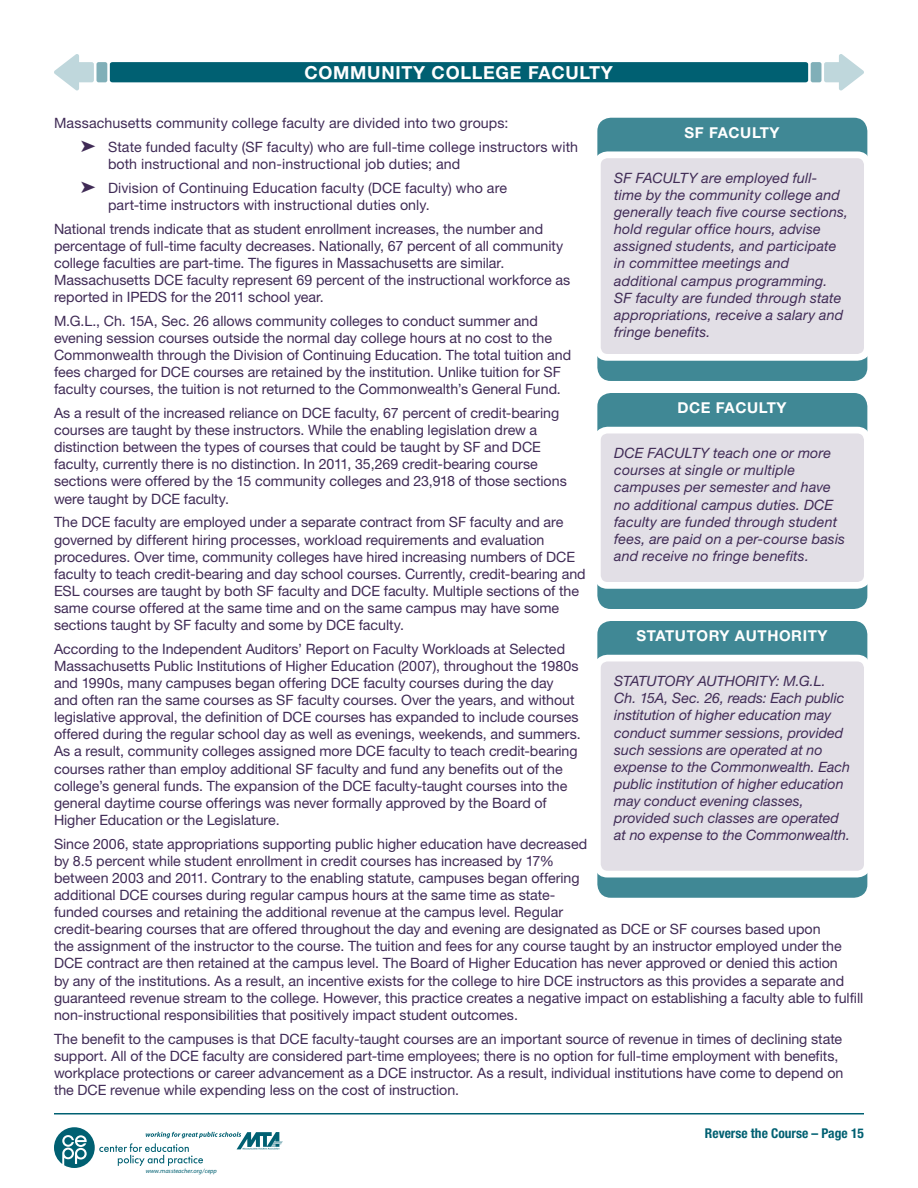
<style>
.page{position:relative;width:918px;height:1188px;background:#fff}
.page>*{position:absolute;margin:0;border:0;box-sizing:border-box;transform-origin:0 0}
.t1{font:700 18px "Helvetica Neue";letter-spacing:.04em;color:#fff}
.t2{font:700 15px "Helvetica Neue";letter-spacing:.04em;color:#fff}
.t3{font:14.25px/17.1px "Helvetica Neue";letter-spacing:-.005em;color:#402b56}
.t4{font:italic 14.25px/17.1px "Helvetica Neue";letter-spacing:.005em;color:#402b56}
.t5{font:700 condensed 13.5px "Helvetica Neue";color:#006072}
.t6{font:italic 6.3px "Myriad";color:#006072}
</style>
<div class="page">
<svg style="left:54px;top:1127px;width:229px;height:41px"></svg>
<hr style="left:54px;top:1113px;width:810px;height:1px;background:#006072">
<div style="left:110px;top:62px;width:698px;height:20px;background:#006072"></div>
<svg style="left:54px;top:54px;width:40px;height:36px"></svg>
<div style="left:97px;top:62px;width:10px;height:20px;background:#80afb8;border-radius:2px"></div>
<svg style="left:824px;top:54px;width:40px;height:36px"></svg>
<div style="left:811px;top:62px;width:10px;height:20px;background:#80afb8;border-radius:2px"></div>
<div style="left:597px;top:118px;width:270px;height:263px;background:#408895;border-radius:14px"></div>
<div style="left:594px;top:151px;width:277px;height:210px;background:#fff;border-radius:14px"></div>
<div style="left:601px;top:158px;width:263px;height:196px;background:#e2dfe6;border-radius:7px"></div>
<div style="left:597px;top:621px;width:270px;height:277px;background:#408895;border-radius:14px"></div>
<div style="left:594px;top:655px;width:277px;height:223px;background:#fff;border-radius:14px"></div>
<div style="left:601px;top:662px;width:263px;height:209px;background:#e2dfe6;border-radius:7px"></div>
<div style="left:597px;top:393px;width:270px;height:216px;background:#408895;border-radius:14px"></div>
<div style="left:594px;top:427px;width:277px;height:162px;background:#fff;border-radius:14px"></div>
<div style="left:601px;top:434px;width:263px;height:148px;background:#e2dfe6;border-radius:7px"></div>
<p class="t1" style="left:304px;top:62px;width:310px">COMMUNITY COLLEGE FACULTY</p>
<p class="t3" style="left:81px;top:111px;width:499px;line-height:23.9px;text-indent:-27px">Massachusetts community college faculty are divided into two groups:<br>➤ State funded faculty (SF faculty) who are full-time college instructors with</p>
<p class="t3" style="left:81px;top:152px;width:428px;line-height:23.9px;text-indent:27px">both instructional and non-instructional job duties; and<br>➤ Division of Continuing Education faculty (DCE faculty) who are</p>
<p class="t3" style="left:54px;top:193px;width:491px;line-height:23.9px;text-indent:54px">part-time instructors with instructional duties only.<br>National trends indicate that as student enrollment increases, the number and</p>
<p class="t3" style="left:54px;top:237px;width:518px">percentage of full-time faculty decreases. Nationally, 67 percent of all community college faculties are part-time. The figures in Massachusetts are similar.<br>Massachusetts DCE faculty represent 69 percent of the instructional workforce as reported in IPEDS for the 2011 school year.</p>
<p class="t3" style="left:54px;top:312px;width:519px">M.G.L., Ch. 15A, Sec. 26 allows community colleges to conduct summer and evening session courses outside the normal day college hours at no cost to the Commonwealth through the Division of Continuing Education. The total tuition and fees charged for DCE courses are retained by the institution. Unlike tuition for SF faculty courses, the tuition is not returned to the Commonwealth’s General Fund.</p>
<p class="t3" style="left:54px;top:404px;width:514px">As a result of the increased reliance on DCE faculty, 67 percent of credit-bearing courses are taught by these instructors. While the enabling legislation drew a distinction between the types of courses that could be taught by SF and DCE faculty, currently there is no distinction. In 2011, 35,269 credit-bearing course sections were offered by the 15 community colleges and 23,918 of those sections were taught by DCE faculty.</p>
<p class="t3" style="left:54px;top:514px;width:533px">The DCE faculty are employed under a separate contract from SF faculty and are governed by different hiring processes, workload requirements and evaluation procedures. Over time, community colleges have hired increasing numbers of DCE faculty to teach credit-bearing and day school courses. Currently, credit-bearing and ESL courses are taught by both SF faculty and DCE faculty. Multiple sections of the same course offered at the same time and on the same campus may have some sections taught by SF faculty and some by DCE faculty.</p>
<p class="t3" style="left:54px;top:640px;width:528px">According to the Independent Auditors’ Report on Faculty Workloads at Selected Massachusetts Public Institutions of Higher Education (2007), throughout the 1980s and 1990s, many campuses began offering DCE faculty courses during the day and often ran the same courses as SF faculty courses. Over the years, and without legislative approval, the definition of DCE courses has expanded to include courses offered during the regular school day as well as evenings, weekends, and summers.<br>As a result, community colleges assigned more DCE faculty to teach credit-bearing courses rather than employ additional SF faculty and fund any benefits out of the college’s general funds. The expansion of the DCE faculty-taught courses into the general daytime course offerings was never formally approved by the Board of Higher Education or the Legislature.</p>
<p class="t3" style="left:54px;top:835px;width:811px">Since 2006, state appropriations supporting public higher education have decreased<br>by 8.5 percent while student enrollment in credit courses has increased by 17%<br>between 2003 and 2011. Contrary to the enabling statute, campuses began offering<br>additional DCE courses during regular campus hours at the same time as state-<br>funded courses and retaining the additional revenue at the campus level. Regular<br>credit-bearing courses that are offered throughout the day and evening are designated as DCE or SF courses based upon<br>the assignment of the instructor to the course. The tuition and fees for any course taught by an instructor employed under the DCE contract are then retained at the campus level. The Board of Higher Education has never approved or denied this action<br>by any of the institutions. As a result, an incentive exists for the college to hire DCE instructors as this provides a separate and guaranteed revenue stream to the college. However, this practice creates a negative impact on establishing a faculty able to fulfill non-instructional responsibilities that positively impact student outcomes.</p>
<p class="t3" style="left:54px;top:1030px;width:791px">The benefit to the campuses is that DCE faculty-taught courses are an important source of revenue in times of declining state support. All of the DCE faculty are considered part-time employees; there is no option for full-time employment with benefits, workplace protections or career advancement as a DCE instructor. As a result, individual institutions have come to depend on the DCE revenue while expending less on the cost of instruction.</p>
<p class="t2" style="left:684px;top:123px;width:67px">SF FACULTY</p>
<p class="t4" style="left:614px;top:169px;width:235px">SF FACULTY are employed full&shy;time by the community college and generally teach five course sections, hold regular office hours, advise assigned students, and participate in committee meetings and additional campus programming.<br>SF faculty are funded through state appropriations, receive a salary and fringe benefits.</p>
<p class="t2" style="left:677px;top:399px;width:81px">DCE FACULTY</p>
<p class="t4" style="left:614px;top:444px;width:232px">DCE FACULTY teach one or more courses at single or multiple campuses per semester and have no additional campus duties. DCE faculty are funded through student fees, are paid on a per-course basis and receive no fringe benefits.</p>
<p class="t2" style="left:636px;top:627px;width:12px">STATUTO</p>
<p class="t2" style="left:709px;top:627px;width:39px">RY AUTHO</p>
<p class="t2" style="left:791px;top:627px;width:21px">RITY</p>
<p class="t4" style="left:614px;top:672px;width:237px">STATUTORY AUTHORITY: M.G.L.<br>Ch. 15A, Sec. 26, reads: Each public institution of higher education may conduct summer sessions, provided such sessions are operated at no expense to the Commonwealth. Each public institution of higher education may conduct evening classes, provided such classes are operated at no expense to the Commonwealth.</p>
<p class="t6" style="left:146px;top:1168px;width:73px">www.massteacher.org/cepp</p>
<p class="t5" style="left:705px;top:1125px;width:161px">Reverse the Course – Page 15</p>
</div>
